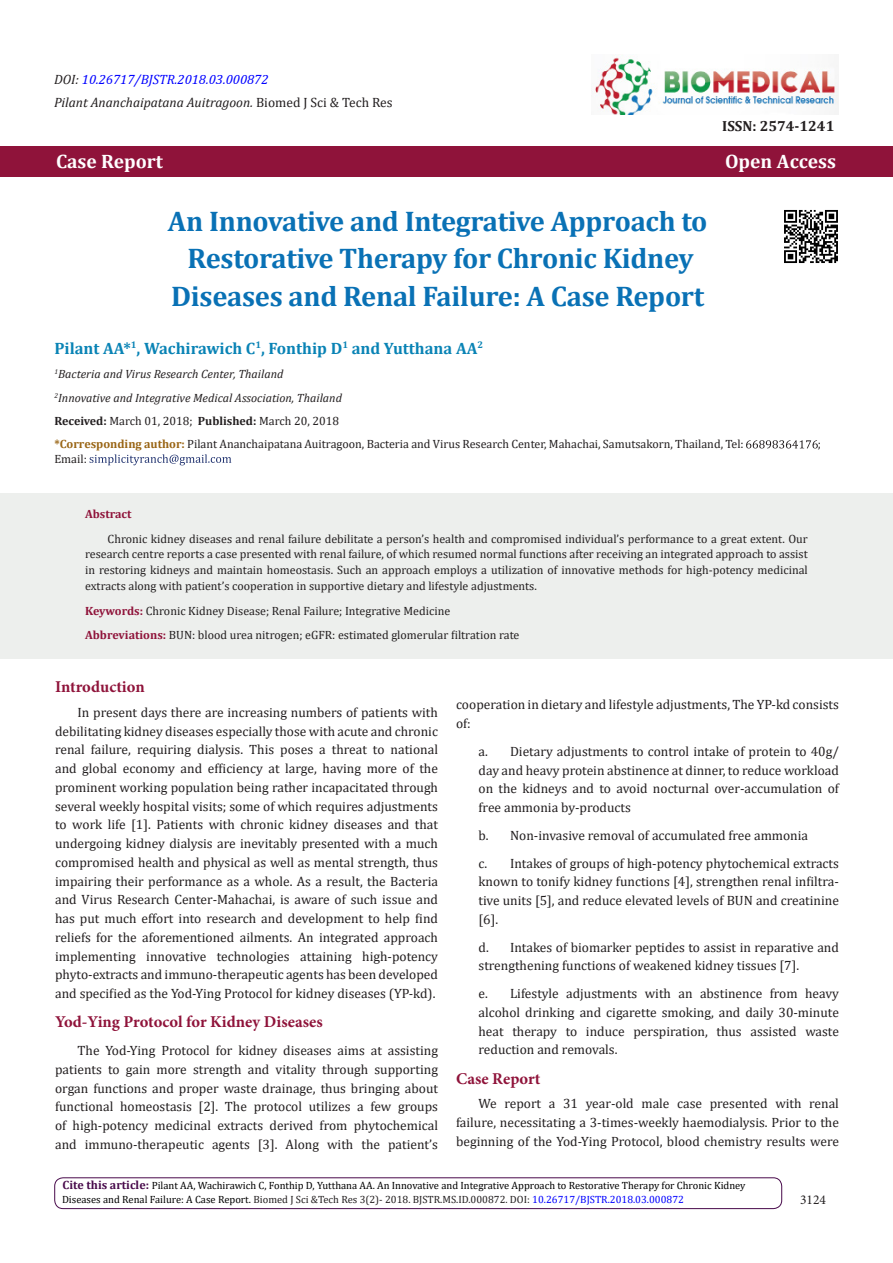
<style>
.page{position:relative;width:893px;height:1263px;background:#fff}
.page>*{position:absolute;margin:0;border:0;box-sizing:border-box;transform-origin:0 0}
.t1{font:700 28.5px/37.5px "Cambria";letter-spacing:-.01em;color:#0971b5;text-align:center}
.t2{font:700 19.5px "Cambria";color:#fff}
.t3{font:700 16.5px "Minion Pro";color:#8f133a}
.t4{font:700 16.5px "Cambria";color:#0983b5}
.t5{font:700 14.7px "Cambria";color:#231f20}
.t6{font:13.5px/18.8px "Cambria";color:#231f20;text-align:justify}
.t7{font:italic 13.5px "Cambria";color:#231f20}
.t8{font:italic 13.5px "Cambria";color:#00f}
.t9{font:13.5px "Minion Pro";color:#231f20}
.t10{font:12px/15.8px "Cambria";color:#231f20;text-align:justify}
.t11{font:italic 12px "Cambria";color:#231f20}
.t12{font:700 12px "Cambria";color:#8f133a}
.t13{font:10.5px "Cambria";color:#000}
.t14{font:10.5px "Cambria";color:#231f20}
.s1{color:#231f20}
.s2{font-style:normal}
.s3{font-weight:700}
.s4{font-weight:700;color:#996515}
.s5{font-weight:700;color:#8f133a}
.s6{font-weight:700;font-size:12px;color:#480a4b}
.s7{color:#000}
.s8{color:#00f}
</style>
<div class="page">
<svg style="left:746px;top:440px;width:72px;height:8px"></svg>
<svg style="left:90px;top:454px;width:141px;height:11px"></svg>
<img style="left:594px;top:54px;width:244px;height:60px">
<div style="left:54px;top:1177px;width:728px;height:32px;border:1px solid #480a4b;border-radius:8px"></div>
<div style="left:0;top:146px;width:893px;height:31px;background:#8f133a"></div>
<div style="left:0;top:493px;width:893px;height:165px;background:#edefed"></div>
<img style="left:784px;top:210px;width:54px;height:53px">
<p class="t8" style="left:54px;top:70px;width:216px"><span class="s1">DOI:</span> 10.26717/BJSTR.2018.03.000872</p>
<p class="t7" style="left:54px;top:93px;width:340px">Pilant Ananchaipatana Auitragoon. <span class="s2">Biomed J Sci &amp; Tech Res</span></p>
<p class="t5" style="left:722px;top:116px;width:114px">ISSN: 2574-1241</p>
<p class="t2" style="left:56px;top:147px;width:108px">Case Report</p>
<p class="t2" style="left:725px;top:147px;width:112px">Open Access</p>
<p class="t1" style="left:168px;top:201px;width:541px">An Innovative and Integrative Approach to<br>Restorative Therapy for Chronic Kidney<br>Diseases and Renal Failure: A Case Report</p>
<p class="t4" style="left:54px;top:336px;width:430px">Pilant AA*<sup>1</sup>, Wachirawich C<sup>1</sup>, Fonthip D<sup>1</sup> and Yutthana AA<sup>2</sup></p>
<p class="t11" style="left:54px;top:365px;width:231px"><sup>1</sup>Bacteria and Virus Research Center, Thailand</p>
<p class="t11" style="left:54px;top:389px;width:289px"><sup>2</sup>Innovative and Integrative Medical Association, Thailand</p>
<p class="t10" style="left:54px;top:413px;width:286px"><span class="s3">Received:</span> March 01, 2018; <span class="s3">Published:</span> March 20, 2018</p>
<p class="t10" style="left:54px;top:436px;width:691px"><span class="s4">*Corresponding author:</span> Pilant Ananchaipatana Auitragoon, Bacteria and Virus Research Center, Mahachai, Samutsakorn, Thailand, Tel:</p>
<p class="t10" style="left:818px;top:436px;width:5px">;</p>
<p class="t10" style="left:54px;top:451px;width:34px">Email:</p>
<p class="t12" style="left:85px;top:505px;width:48px">Abstract</p>
<p class="t10" style="left:85px;top:531px;width:724px;text-indent:22px">Chronic kidney diseases and renal failure debilitate a person’s health and compromised individual’s performance to a great extent. Our research centre reports a case presented with renal failure, of which resumed normal functions after receiving an integrated approach to assist in restoring kidneys and maintain homeostasis. Such an approach employs a utilization of innovative methods for high-potency medicinal extracts along with patient’s cooperation in supportive dietary and lifestyle adjustments.</p>
<p class="t10" style="left:85px;top:603px;width:367px"><span class="s5">Keywords:</span> Chronic Kidney Disease; Renal Failure; Integrative Medicine</p>
<p class="t10" style="left:85px;top:627px;width:436px"><span class="s5">Abbreviations:</span> BUN: blood urea nitrogen; eGFR: estimated glomerular filtration rate</p>
<p class="t3" style="left:55px;top:675px;width:91px">Introduction</p>
<p class="t6" style="left:55px;top:703px;width:384px;text-indent:22px">In present days there are increasing numbers of patients with debilitating kidney diseases especially those with acute and chronic renal failure, requiring dialysis. This poses a threat to national and global economy and efficiency at large, having more of the prominent working population being rather incapacitated through several weekly hospital visits; some of which requires adjustments to work life [1]. Patients with chronic kidney diseases and that undergoing kidney dialysis are inevitably presented with a much compromised health and physical as well as mental strength, thus impairing their performance as a whole. As a result, the Bacteria and Virus Research Center-Mahachai, is aware of such issue and has put much effort into research and development to help find reliefs for the aforementioned ailments. An integrated approach implementing innovative technologies attaining high-potency phyto-extracts and immuno-therapeutic agents has been developed and specified as the Yod-Ying Protocol for kidney diseases (YP-kd).</p>
<p class="t3" style="left:55px;top:1010px;width:269px">Yod-Ying Protocol for Kidney Diseases</p>
<p class="t6" style="left:55px;top:1041px;width:384px;text-indent:22px">The Yod-Ying Protocol for kidney diseases aims at assisting patients to gain more strength and vitality through supporting organ functions and proper waste drainage, thus bringing about functional homeostasis [2]. The protocol utilizes a few groups of high-potency medicinal extracts derived from phytochemical and immuno-therapeutic agents [3]. Along with the patient’s</p>
<p class="t6" style="left:456px;top:695px;width:384px">cooperation in dietary and lifestyle adjustments, The YP-kd consists of:</p>
<p class="t6" style="left:478px;top:742px;width:362px">a. Dietary adjustments to control intake of protein to 40g/ day and heavy protein abstinence at dinner, to reduce workload on the kidneys and to avoid nocturnal over-accumulation of free ammonia by-products</p>
<p class="t6" style="left:478px;top:826px;width:331px">b. Non-invasive removal of accumulated free ammonia</p>
<p class="t6" style="left:478px;top:853px;width:362px">c. Intakes of groups of high-potency phytochemical extracts known to tonify kidney functions [4], strengthen renal infiltra&shy;tive units [5], and reduce elevated levels of BUN and creatinine [6].</p>
<p class="t6" style="left:478px;top:937px;width:362px">d. Intakes of biomarker peptides to assist in reparative and strengthening functions of weakened kidney tissues [7].</p>
<p class="t6" style="left:478px;top:984px;width:362px">e. Lifestyle adjustments with an abstinence from heavy alcohol drinking and cigarette smoking, and daily 30-minute heat therapy to induce perspiration, thus assisted waste reduction and removals.</p>
<p class="t3" style="left:456px;top:1067px;width:86px">Case Report</p>
<p class="t6" style="left:456px;top:1094px;width:384px;text-indent:22px">We report a 31 year-old male case presented with renal failure, necessitating a 3-times-weekly haemodialysis. Prior to the beginning of the Yod-Ying Protocol, blood chemistry results were</p>
<p class="t13" style="left:63px;top:1179px;width:684px"><span class="s6">Cite this article:</span> Pilant AA, Wachirawich C, Fonthip D, Yutthana AA. An Innovative and Integrative Approach to Restorative Therapy for Chronic Kidney</p>
<p class="t14" style="left:62px;top:1193px;width:623px"><span class="s7">Diseases and Renal Failure: A Case Report.</span> Biomed J Sci &amp;Tech Res 3(2)- 2018. BJSTR.MS.ID.000872. DOI: <span class="s8">10.26717/BJSTR.2018.03.000872</span></p>
<p class="t9" style="left:800px;top:1191px;width:27px">3124</p>
</div>
